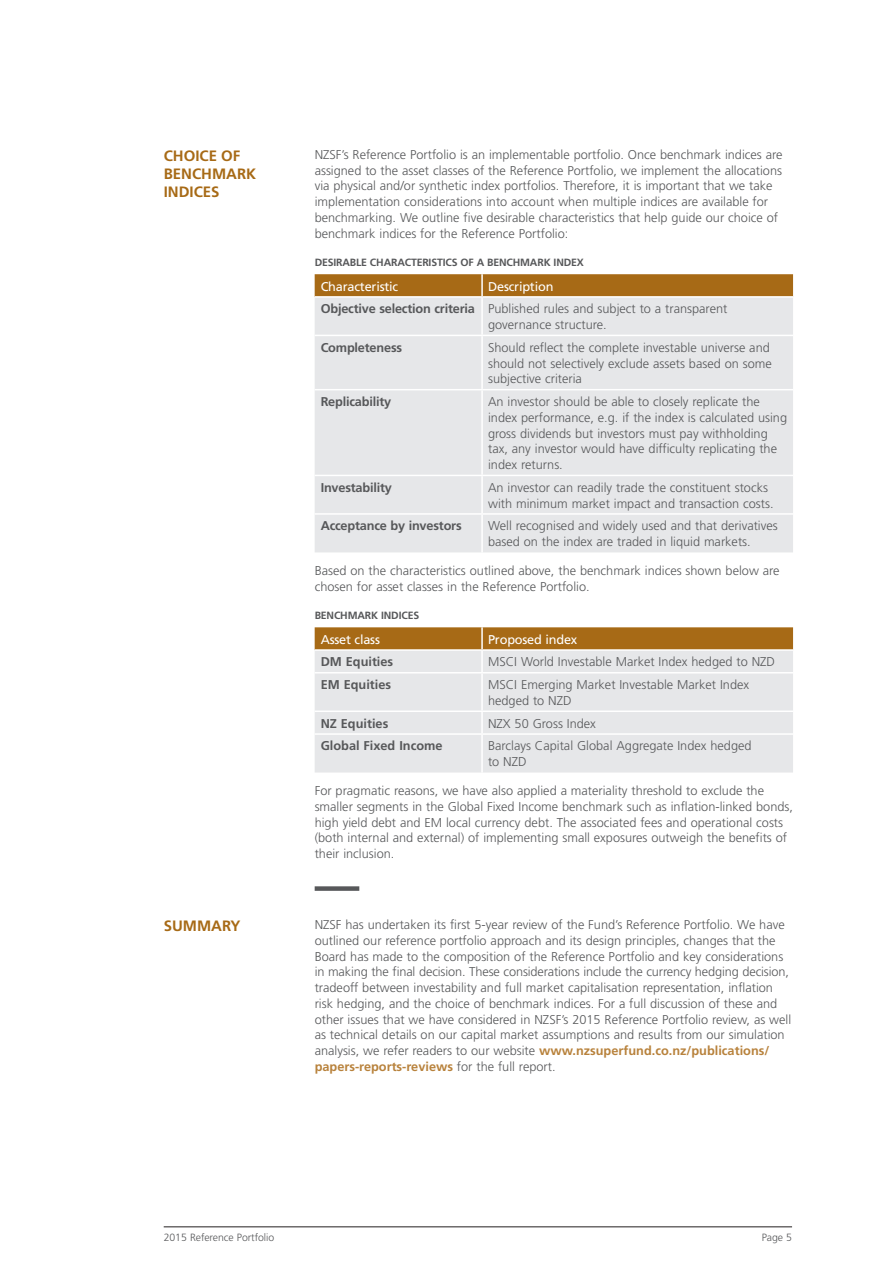
<style>
.page{position:relative;width:893px;height:1263px;background:#fff}
.page>*{position:absolute;margin:0;border:0;box-sizing:border-box;transform-origin:0 0}
.t1{font:700 15px/18px "Frutiger";color:#a76a16}
.t2{font:300 12.75px/15.8px "Frutiger";color:#57585a}
.t3{font:700 12.75px "Frutiger";letter-spacing:-.015em;color:#57585a}
.t4{font:12.75px "Frutiger";letter-spacing:-.015em;color:#fff}
.t5{font:700 10.5px "Frutiger";letter-spacing:-.015em;color:#57585a}
.t6{font:300 10.5px "Frutiger";letter-spacing:-.005em;color:#57585a}
.s1{font-weight:400;color:#fff}
.s2{font-weight:700}
.s3{font-weight:700;color:#b8823c}
</style>
<div class="page">
<hr style="left:164px;top:1226px;width:628px;height:1px;background:#231f20">
<div style="left:315px;top:886px;width:44px;height:5px;background:#57585a"></div>
<div style="left:315px;top:274px;width:478px;height:22px;background:#a76a16"></div>
<div style="left:315px;top:298px;width:478px;height:254px;background:#e6e7e9"></div>
<hr style="left:315px;top:335px;width:167px;height:1px;background:#fff">
<hr style="left:482px;top:335px;width:311px;height:1px;background:#fff">
<hr style="left:315px;top:389px;width:167px;height:1px;background:#fff">
<hr style="left:482px;top:389px;width:311px;height:1px;background:#fff">
<hr style="left:315px;top:475px;width:167px;height:1px;background:#fff">
<hr style="left:482px;top:475px;width:311px;height:1px;background:#fff">
<hr style="left:315px;top:513px;width:167px;height:2px;background:#fff">
<hr style="left:482px;top:513px;width:311px;height:2px;background:#fff">
<hr style="left:481px;top:274px;width:2px;height:22px;background:#fff">
<hr style="left:481px;top:298px;width:2px;height:37px;background:#fff">
<hr style="left:481px;top:336px;width:2px;height:53px;background:#fff">
<hr style="left:481px;top:390px;width:2px;height:85px;background:#fff">
<hr style="left:481px;top:476px;width:2px;height:37px;background:#fff">
<hr style="left:481px;top:515px;width:2px;height:37px;background:#fff">
<div style="left:315px;top:627px;width:478px;height:22px;background:#a76a16"></div>
<div style="left:315px;top:651px;width:478px;height:121px;background:#e6e7e9"></div>
<hr style="left:481px;top:651px;width:2px;height:21px;background:#fff">
<hr style="left:315px;top:672px;width:167px;height:1px;background:#fff">
<hr style="left:482px;top:672px;width:311px;height:1px;background:#fff">
<hr style="left:481px;top:673px;width:2px;height:37px;background:#fff">
<hr style="left:315px;top:710px;width:167px;height:2px;background:#fff">
<hr style="left:482px;top:710px;width:311px;height:2px;background:#fff">
<hr style="left:481px;top:712px;width:2px;height:21px;background:#fff">
<hr style="left:315px;top:733px;width:167px;height:2px;background:#fff">
<hr style="left:482px;top:733px;width:311px;height:2px;background:#fff">
<hr style="left:481px;top:735px;width:2px;height:37px;background:#fff">
<hr style="left:481px;top:627px;width:2px;height:22px;background:#fff">
<p class="t1" style="left:164px;top:147px;width:94px">CHOICE OF<br>BENCHMARK<br>INDICES</p>
<p class="t1" style="left:164px;top:916px;width:78px">SUMMARY</p>
<p class="t2" style="left:315px;top:147px;width:469px">NZSF’s Reference Portfolio is an implementable portfolio. Once benchmark indices are assigned to the asset classes of the Reference Portfolio, we implement the allocations via physical and/or synthetic index portfolios. Therefore, it is important that we take implementation considerations into account when multiple indices are available for benchmarking. We outline five desirable characteristics that help guide our choice of benchmark indices for the Reference Portfolio:</p>
<p class="t5" style="left:315px;top:256px;width:271px">DESIRABLE CHARACTERISTICS OF A BENCHMARK INDEX</p>
<p class="t4" style="left:321px;top:279px;width:79px">Characteristic</p>
<p class="t2" style="left:321px;top:275px;width:408px;line-height:22.8px;text-align:center"><span class="s1">Description<br></span><span class="s2">Objective selection criteria</span> Published rules and subject to a transparent</p>
<p class="t2" style="left:488px;top:317px;width:120px">governance structure.</p>
<p class="t3" style="left:321px;top:340px;width:83px">Completeness</p>
<p class="t2" style="left:488px;top:339px;width:285px">Should reflect the complete investable universe and should not selectively exclude assets based on some subjective criteria</p>
<p class="t3" style="left:321px;top:394px;width:72px">Replicability</p>
<p class="t2" style="left:488px;top:394px;width:300px">An investor should be able to closely replicate the index performance, e.g. if the index is calculated using gross dividends but investors must pay withholding tax, any investor would have difficulty replicating the index returns.</p>
<p class="t3" style="left:321px;top:480px;width:73px">Investability</p>
<p class="t2" style="left:488px;top:479px;width:287px">An investor can readily trade the constituent stocks with minimum market impact and transaction costs.</p>
<p class="t3" style="left:321px;top:518px;width:143px">Acceptance by investors</p>
<p class="t2" style="left:488px;top:518px;width:291px">Well recognised and widely used and that derivatives based on the index are traded in liquid markets.</p>
<p class="t2" style="left:315px;top:563px;width:466px">Based on the characteristics outlined above, the benchmark indices shown below are chosen for asset classes in the Reference Portfolio.</p>
<p class="t5" style="left:315px;top:609px;width:106px">BENCHMARK INDICES</p>
<p class="t4" style="left:321px;top:632px;width:61px">Asset class</p>
<p class="t4" style="left:488px;top:632px;width:91px">Proposed index</p>
<p class="t3" style="left:321px;top:654px;width:74px">DM Equities</p>
<p class="t2" style="left:488px;top:654px;width:289px">MSCI World Investable Market Index hedged to NZD</p>
<p class="t3" style="left:321px;top:677px;width:72px">EM Equities</p>
<p class="t2" style="left:488px;top:677px;width:263px">MSCI Emerging Market Investable Market Index hedged to NZD</p>
<p class="t3" style="left:321px;top:716px;width:69px">NZ Equities</p>
<p class="t2" style="left:488px;top:715px;width:109px">NZX 50 Gross Index</p>
<p class="t3" style="left:321px;top:738px;width:123px">Global Fixed Income</p>
<p class="t2" style="left:488px;top:738px;width:265px">Barclays Capital Global Aggregate Index hedged to NZD</p>
<p class="t2" style="left:315px;top:783px;width:480px">For pragmatic reasons, we have also applied a materiality threshold to exclude the smaller segments in the Global Fixed Income benchmark such as inflation-linked bonds, high yield debt and EM local currency debt. The associated fees and operational costs (both internal and external) of implementing small exposures outweigh the benefits of their inclusion.</p>
<p class="t2" style="left:315px;top:917px;width:478px">NZSF has undertaken its first 5-year review of the Fund’s Reference Portfolio. We have outlined our reference portfolio approach and its design principles, changes that the Board has made to the composition of the Reference Portfolio and key considerations in making the final decision. These considerations include the currency hedging decision, tradeoff between investability and full market capitalisation representation, inflation risk hedging, and the choice of benchmark indices. For a full discussion of these and other issues that we have considered in NZSF’s 2015 Reference Portfolio review, as well as technical details on our capital market assumptions and results from our simulation analysis, we refer readers to our website <span class="s3">www.nzsuperfund.co.nz/publications/ papers-reports-reviews</span> for the full report.</p>
<p class="t6" style="left:164px;top:1232px;width:112px">2015 Reference Portfolio</p>
<p class="t6" style="left:762px;top:1232px;width:32px">Page 5</p>
</div>
